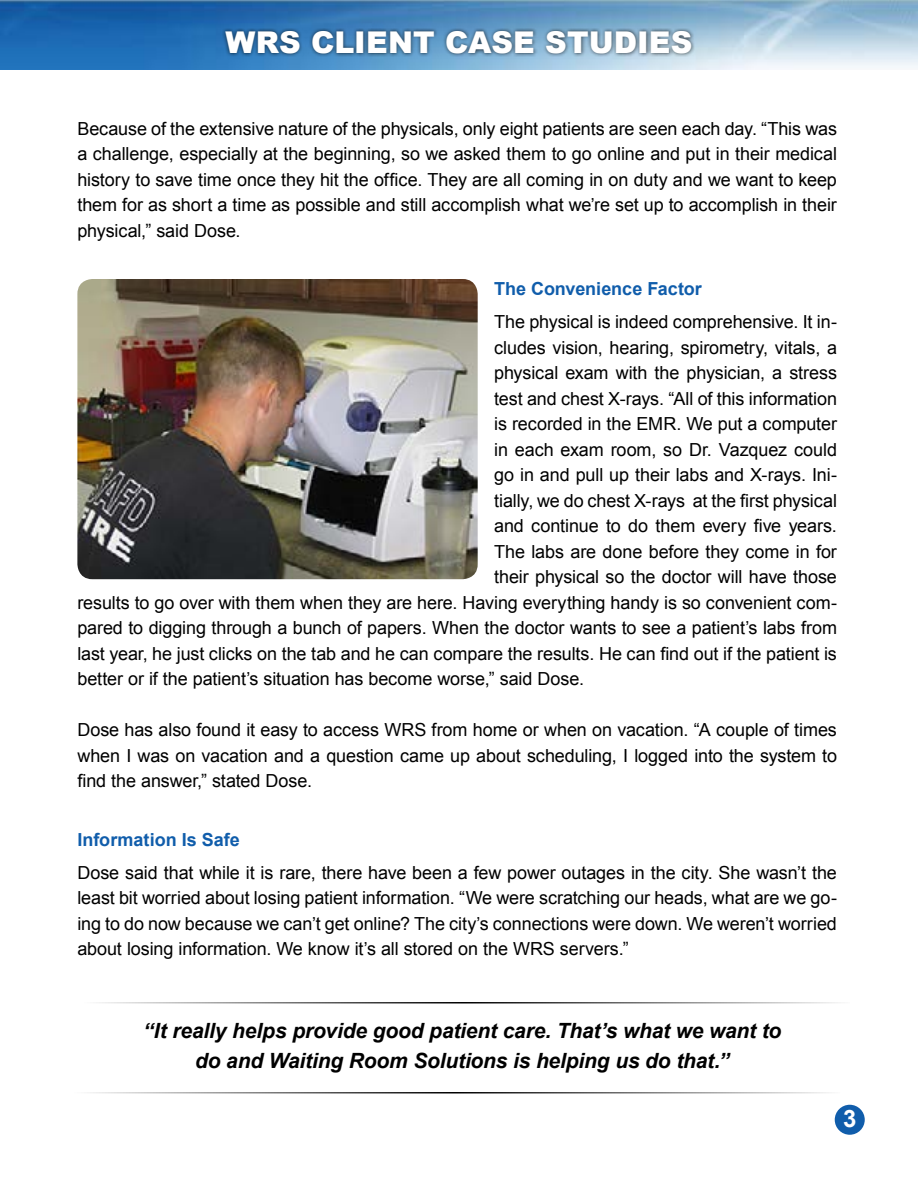
<style>
.page{position:relative;width:918px;height:1188px;background:#fff}
.page>*{position:absolute;margin:0;border:0;box-sizing:border-box;transform-origin:0 0}
.t1{font:900 30px "Arial";letter-spacing:.005em;color:#fff}
.t2{font:700 24px "Arial";color:#fff}
.t3{font:italic 700 21px/30px "Arial";letter-spacing:-.01em;color:#000;text-align:center}
.t4{font:18px/25.5px "Arial";letter-spacing:-.005em;color:#000;text-align:justify}
.t5{font:700 18px "Arial";color:#105dab}
</style>
<div class="page">
<img style="left:0;top:0;width:918px;height:69px">
<div style="left:223px;top:28px;width:472px;height:29px;background:#000;opacity:.65"></div>
<div style="left:835px;top:1105px;width:30px;height:30px;background:#105dab;border-radius:50%"></div>
<img style="left:77px;top:279px;width:401px;height:300px">
<hr style="left:81px;top:1002px;width:769px;height:2px;background:#000">
<hr style="left:71px;top:1092px;width:769px;height:2px;background:#000">
<h1 class="t1" style="left:225px;top:21px;width:468px">WRS CLIENT CASE STUDIES</h1>
<p class="t4" style="left:77px;top:116px;width:761px">Because of the extensive nature of the physicals, only eight patients are seen each day. “This was a challenge, especially at the beginning, so we asked them to go online and put in their medical history to save time once they hit the office. They are all coming in on duty and we want to keep them for as short a time as possible and still accomplish what we’re set up to accomplish in their physical,” said Dose.</p>
<p class="t5" style="left:494px;top:277px;width:209px">The Convenience Factor</p>
<p class="t4" style="left:494px;top:309px;width:344px">The physical is indeed comprehensive. It in-</p>
<p class="t4" style="left:494px;top:335px;width:344px">cludes vision, hearing, spirometry, vitals, a</p>
<p class="t4" style="left:494px;top:360px;width:344px">physical exam with the physician, a stress</p>
<p class="t4" style="left:494px;top:386px;width:344px">test and chest X-rays. “All of this information</p>
<p class="t4" style="left:494px;top:411px;width:344px">is recorded in the EMR. We put a computer</p>
<p class="t4" style="left:494px;top:437px;width:344px">in each exam room, so Dr. Vazquez could</p>
<p class="t4" style="left:494px;top:462px;width:344px">go in and pull up their labs and X-rays. Ini-</p>
<p class="t4" style="left:494px;top:488px;width:344px">tially, we do chest X-rays at the first physical</p>
<p class="t4" style="left:494px;top:513px;width:344px">and continue to do them every five years.</p>
<p class="t4" style="left:494px;top:539px;width:344px">The labs are done before they come in for</p>
<p class="t4" style="left:494px;top:564px;width:344px">their physical so the doctor will have those</p>
<p class="t4" style="left:77px;top:590px;width:761px">results to go over with them when they are here. Having everything handy is so convenient com-</p>
<p class="t4" style="left:77px;top:615px;width:761px">pared to digging through a bunch of papers. When the doctor wants to see a patient’s labs from</p>
<p class="t4" style="left:77px;top:641px;width:761px">last year, he just clicks on the tab and he can compare the results. He can find out if the patient is</p>
<p class="t4" style="left:77px;top:666px;width:508px">better or if the patient’s situation has become worse,” said Dose.</p>
<p class="t4" style="left:77px;top:717px;width:761px">Dose has also found it easy to access WRS from home or when on vacation. “A couple of times when I was on vacation and a question came up about scheduling, I logged into the system to find the answer,” stated Dose.</p>
<p class="t5" style="left:77px;top:827px;width:164px">Information Is Safe</p>
<p class="t4" style="left:77px;top:860px;width:761px">Dose said that while it is rare, there have been a few power outages in the city. She wasn’t the least bit worried about losing patient information. “We were scratching our heads, what are we go&shy;ing to do now because we can’t get online? The city’s connections were down. We weren’t worried about losing information. We know it’s all stored on the WRS servers.”</p>
<p class="t3" style="left:143px;top:1017px;width:640px">“It really helps provide good patient care. That’s what we want to do and Waiting Room Solutions is helping us do that.”</p>
<h2 class="t2" style="left:843px;top:1103px;width:15px">3</h2>
</div>
